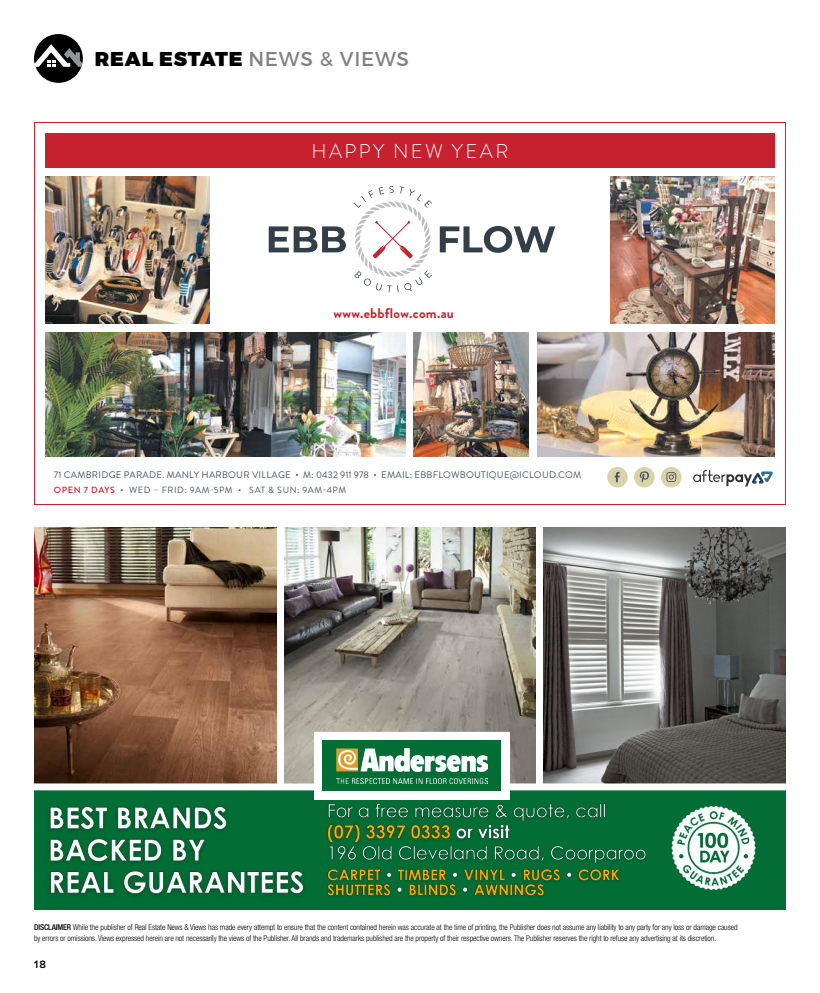
<style>
.page{position:relative;width:820px;height:993px;background:#fff}
.page>*{position:absolute;margin:0;border:0;box-sizing:border-box;transform-origin:0 0}
.t1{font:900 20px "Montserrat";letter-spacing:.04em;color:#000}
.t2{font:300 20px "Brandon Grotesque";letter-spacing:.12em;color:#fff}
.t3{font:700 14px "Brandon Grotesque";letter-spacing:.02em;color:#c7202e}
.t4{font:600 11px "Proxima Nova";color:#000}
.t5{font:9.5px "Brandon Grotesque";letter-spacing:.025em;color:#455465}
.t6{font:9px "Brandon Grotesque";letter-spacing:.07em;color:#455465}
.t7{font:300 condensed 8px/11px "Helvetica Neue";letter-spacing:-.01em;color:#000}
.s1{font-weight:400;color:#808285}
.s2{font-weight:500;color:#c7202e}
.s3{font-weight:500}
</style>
<div class="page">
<img style="left:34px;top:527px;width:242px;height:204px">
<img style="left:284px;top:527px;width:251px;height:204px">
<img style="left:543px;top:527px;width:242px;height:204px">
<div style="left:34px;top:786px;width:751px;height:123px;background:#036d36"></div>
<svg style="left:34px;top:731px;width:751px;height:68px"></svg>
<div style="left:322px;top:740px;width:179px;height:51px;background:#036d36"></div>
<img style="left:336px;top:748px;width:151px;height:35px">
<img style="left:671px;top:805px;width:85px;height:85px">
<img style="left:40px;top:791px;width:273px;height:105px">
<img style="left:322px;top:794px;width:329px;height:66px">
<img style="left:327px;top:860px;width:293px;height:36px">
<div style="left:34px;top:34px;width:49px;height:49px;background:#000;border-radius:50%"></div>
<svg style="left:34px;top:44px;width:49px;height:23px"></svg>
<div style="left:45px;top:133px;width:729px;height:34px;background:#c7202e"></div>
<img style="left:537px;top:332px;width:237px;height:124px">
<img style="left:45px;top:332px;width:360px;height:124px">
<img style="left:413px;top:332px;width:115px;height:124px">
<img style="left:45px;top:176px;width:165px;height:147px">
<img style="left:610px;top:176px;width:164px;height:147px">
<svg style="left:268px;top:226px;width:78px;height:26px"></svg>
<svg style="left:439px;top:226px;width:116px;height:27px"></svg>
<svg style="left:353px;top:186px;width:79px;height:106px"></svg>
<svg style="left:693px;top:470px;width:79px;height:16px"></svg>
<div style="left:607px;top:467px;width:20px;height:20px;background:#dad2a8;border-radius:50%"></div>
<div style="left:634px;top:467px;width:20px;height:20px;background:#dad2a8;border-radius:50%"></div>
<div style="left:660px;top:467px;width:21px;height:20px;background:#dad2a8;border-radius:50%"></div>
<svg style="left:666px;top:472px;width:10px;height:10px"></svg>
<svg style="left:614px;top:472px;width:5px;height:10px"></svg>
<svg style="left:639px;top:471px;width:9px;height:11px"></svg>
<h1 class="t1" style="left:95px;top:46px;width:315px">REAL ESTATE <span class="s1">NEWS &amp; VIEWS</span></h1>
<h1 class="t2" style="left:311px;top:138px;width:198px">HAPPY NEW YEAR</h1>
<h2 class="t3" style="left:333px;top:303px;width:122px">www.ebbflow.com.au</h2>
<p class="t5" style="left:54px;top:468px;width:528px">71 CAMBRIDGE PARADE. MANLY HARBOUR VILLAGE • M: 0432 911 978 • EMAIL: EBBFLOWBOUTIQUE@ICLOUD.COM</p>
<p class="t6" style="left:54px;top:483px;width:294px"><span class="s2">OPEN 7 DAYS</span> • WED – FRID: 9AM-5PM • SAT &amp; SUN: 9AM-4PM</p>
<p class="t7" style="left:34px;top:921px;width:705px"><span class="s3">DISCLAIMER</span> While the publisher of Real Estate News &amp; Views has made every attempt to ensure that the content contained herein was accurate at the time of printing, the Publisher does not assume any liability to any party for any loss or damage caused by errors or omissions. Views expressed herein are not necessarily the views of the Publisher. All brands and trademarks published are the property of their respective owners. The Publisher reserves the right to refuse any advertising at its discretion.</p>
<h3 class="t4" style="left:34px;top:957px;width:13px">18</h3>
</div>
